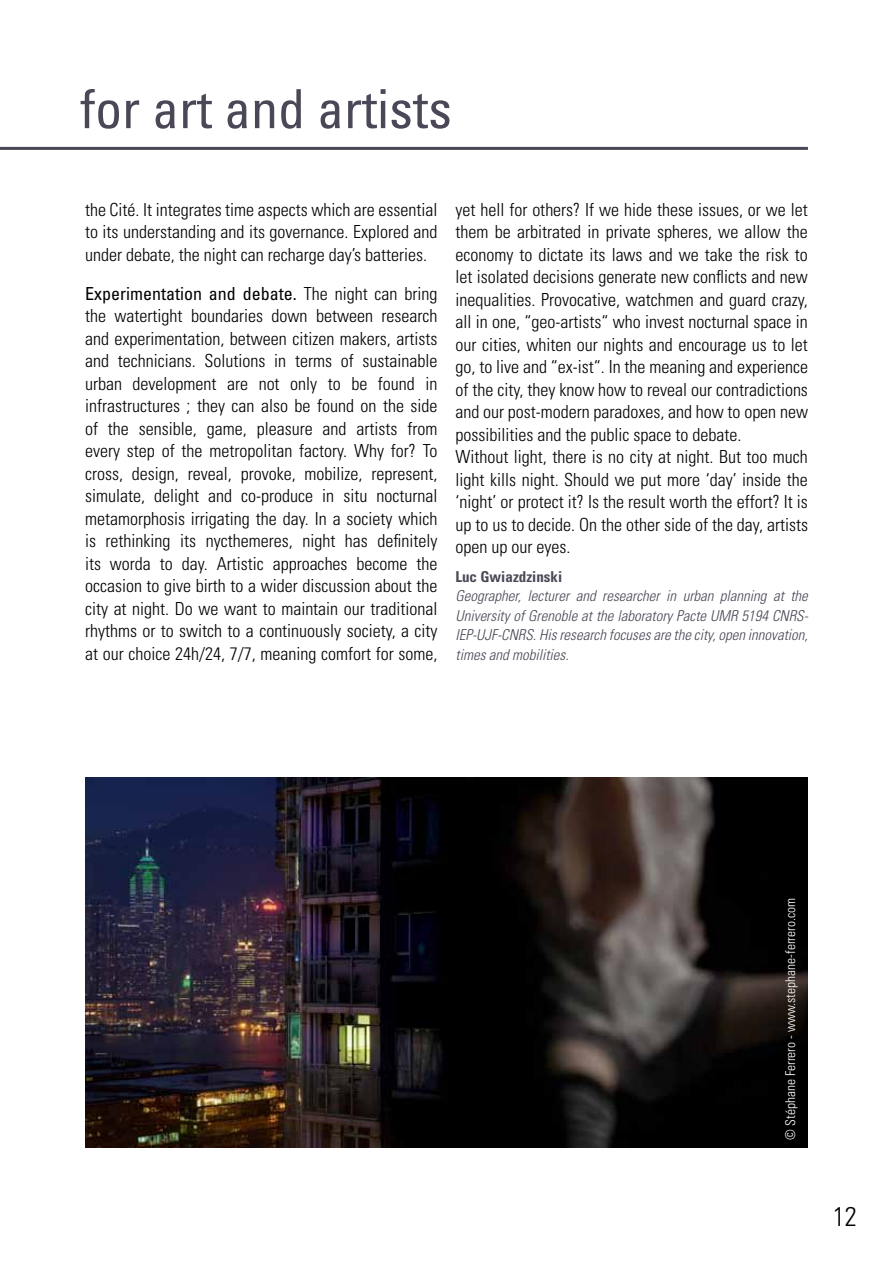
<style>
.page{position:relative;width:893px;height:1263px;background:#fff}
.page>*{position:absolute;margin:0;border:0;box-sizing:border-box;transform-origin:0 0}
.t1{font:condensed 54px "Univers";color:#4b4756}
.t2{font:300 condensed 27px "Univers";color:#000}
.t3{font:300 condensed 18px/22.5px "Univers";color:#000;text-align:justify}
.t4{font:italic 300 condensed 15px/19.5px "Univers";color:#4b4756;text-align:justify}
.t5{font:700 condensed 15px "Univers";color:#4b4756}
.t6{font:300 condensed 13.5px "Univers";color:#fff}
.s1{font-weight:400}
</style>
<div class="page">
<hr style="left:0;top:147px;width:808px;height:3px;background:#4b4756">
<img style="left:85px;top:777px;width:723px;height:371px">
<h1 class="t1" style="left:80px;top:75px;width:373px">for art and artists</h1>
<p class="t3" style="left:85px;top:198px;width:354px">the Cité. It integrates time aspects which are essential to its understanding and its governance. Explored and under debate, the night can recharge day’s batteries.</p>
<p class="t3" style="left:85px;top:282px;width:354px"><span class="s1">Experimentation and debate.</span> The night can bring the watertight boundaries down between research and experimentation, between citizen makers, artists and technicians. Solutions in terms of sustainable urban development are not only to be found in infrastructures ; they can also be found on the side of the sensible, game, pleasure and artists from every step of the metropolitan factory. Why for? To cross, design, reveal, provoke, mobilize, represent, simulate, delight and co-produce in situ nocturnal metamorphosis irrigating the day. In a society which is rethinking its nycthemeres, night has definitely its worda to day. Artistic approaches become the occasion to give birth to a wider discussion about the city at night. Do we want to maintain our traditional rhythms or to switch to a continuously society, a city at our choice 24h/24, 7/7, meaning comfort for some,</p>
<p class="t3" style="left:455px;top:198px;width:354px;text-align:left">yet hell for others? If we hide these issues, or we let them be arbitrated in private spheres, we allow the economy to dictate its laws and we take the risk to let isolated decisions generate new conflicts and new inequalities. Provocative, watchmen and guard crazy, all in one, “geo-artists“ who invest nocturnal space in our cities, whiten our nights and encourage us to let go, to live and “ex-ist“. In the meaning and experience of the city, they know how to reveal our contradictions and our post-modern paradoxes, and how to open new possibilities and the public space to debate.<br>Without light, there is no city at night. But too much light kills night. Should we put more ‘day’ inside the ‘night’ or protect it? Is the result worth the effort? It is up to us to decide. On the other side of the day, artists open up our eyes.</p>
<p class="t5" style="left:455px;top:567px;width:108px">Luc Gwiazdzinski</p>
<p class="t4" style="left:455px;top:586px;width:354px">Geographer, lecturer and researcher in urban planning at the University of Grenoble at the laboratory Pacte UMR 5194 CNRS-IEP-UJF-CNRS. His research focuses are the city, open innovation, times and mobilities.</p>
<p class="t6" style="left:782px;top:1140px;width:243px;rotate:-90deg">© Stéphane Ferrero - www.stephane-ferrero.com</p>
<h2 class="t2" style="left:833px;top:1200px;width:25px">12</h2>
</div>
